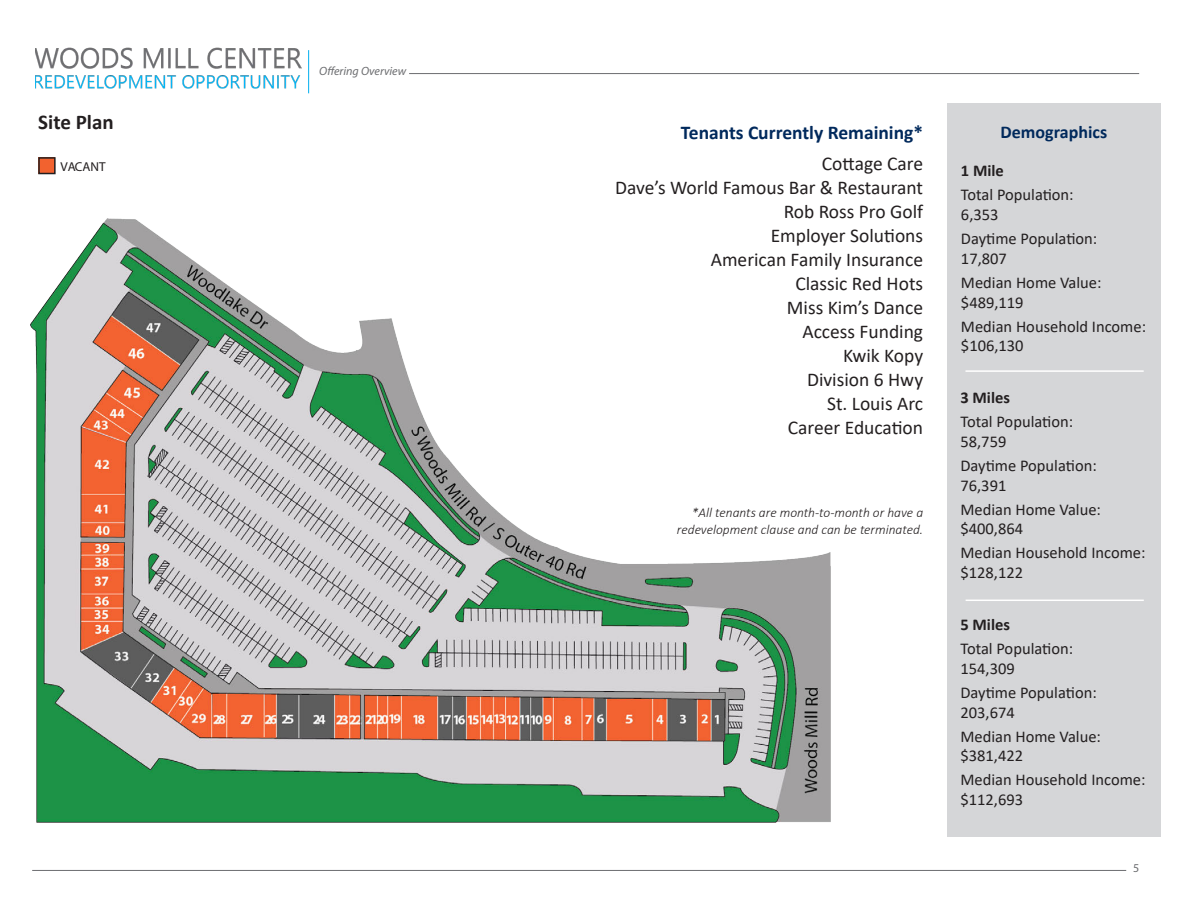
<style>
.page{position:relative;width:1188px;height:918px;background:#fff}
.page>*{position:absolute;margin:0;border:0;box-sizing:border-box;transform-origin:0 0}
.t1{font:700 21px "Calibri";color:#231f20}
.t2{font:19.5px "Calibri";color:#231f20}
.t3{font:700 19.5px "Calibri";color:#00295c}
.t4{font:700 18px "Calibri";color:#00295c}
.t5{font:16.5px "Calibri";color:#231f20}
.t6{font:700 16.5px "Calibri";color:#231f20}
.t7{font:italic 300 13.5px "Calibri";color:#231f20}
.t8{font:12.9px "Myriad Pro";color:#231f20}
.t9{font:italic 12px "Myriad Pro";color:#6c6d70}
.t10{font:12px "Myriad Pro";color:#6c6d70}
</style>
<div class="page">
<hr style="left:32px;top:870px;width:1094px;height:1px;background:#6c6d70">
<hr style="left:409px;top:73px;width:730px;height:1px;background:#6c6d70">
<hr style="left:308px;top:50px;width:1px;height:43px;background:#00aeef">
<img style="left:35px;top:47px;width:267px;height:42px">
<img style="left:31px;top:218px;width:800px;height:604px">
<div style="left:39px;top:158px;width:16px;height:16px;background:#f2622f"></div>
<div style="left:38px;top:157px;width:18px;height:17px;border:2px solid #231f20"></div>
<div style="left:947px;top:103px;width:214px;height:734px;background:#d5d6d8"></div>
<hr style="left:965px;top:370px;width:179px;height:2px;background:#fff">
<hr style="left:966px;top:600px;width:178px;height:1px;background:#fff">
<p class="t1" style="left:38px;top:107px;width:77px">Site Plan</p>
<p class="t8" style="left:61px;top:158px;width:47px">VACANT</p>
<p class="t9" style="left:319px;top:64px;width:89px">Offering Overview</p>
<p class="t3" style="left:681px;top:118px;width:244px">Tenants Currently Remaining*</p>
<p class="t2" style="left:822px;top:150px;width:103px">Cottage Care</p>
<p class="t2" style="left:615px;top:174px;width:310px">Dave’s World Famous Bar &amp; Restaurant</p>
<p class="t2" style="left:784px;top:198px;width:141px">Rob Ross Pro Golf</p>
<p class="t2" style="left:771px;top:222px;width:154px">Employer Solutions</p>
<p class="t2" style="left:711px;top:246px;width:214px">American Family Insurance</p>
<p class="t2" style="left:795px;top:270px;width:129px">Classic Red Hots</p>
<p class="t2" style="left:787px;top:294px;width:138px">Miss Kim’s Dance</p>
<p class="t2" style="left:802px;top:318px;width:122px">Access Funding</p>
<p class="t2" style="left:843px;top:342px;width:81px">Kwik Kopy</p>
<p class="t2" style="left:807px;top:366px;width:118px">Division 6 Hwy</p>
<p class="t2" style="left:827px;top:390px;width:98px">St. Louis Arc</p>
<p class="t2" style="left:788px;top:414px;width:137px">Career Education</p>
<p class="t7" style="left:692px;top:504px;width:233px">*All tenants are month-to-month or have a</p>
<p class="t7" style="left:677px;top:521px;width:248px">redevelopment clause and can be terminated.</p>
<p class="t4" style="left:1001px;top:120px;width:108px">Demographics</p>
<p class="t6" style="left:961px;top:159px;width:44px">1 Mile</p>
<p class="t5" style="left:961px;top:183px;width:114px">Total Population:</p>
<p class="t5" style="left:961px;top:203px;width:39px">6,353</p>
<p class="t5" style="left:961px;top:227px;width:138px">Daytime Population:</p>
<p class="t5" style="left:961px;top:247px;width:47px">17,807</p>
<p class="t5" style="left:961px;top:271px;width:142px">Median Home Value:</p>
<p class="t5" style="left:961px;top:291px;width:64px">$489,119</p>
<p class="t5" style="left:961px;top:315px;width:187px">Median Household Income:</p>
<p class="t5" style="left:961px;top:334px;width:64px">$106,130</p>
<p class="t6" style="left:960px;top:386px;width:51px">3 Miles</p>
<p class="t5" style="left:960px;top:410px;width:114px">Total Population:</p>
<p class="t5" style="left:960px;top:430px;width:47px">58,759</p>
<p class="t5" style="left:960px;top:454px;width:138px">Daytime Population:</p>
<p class="t5" style="left:960px;top:474px;width:47px">76,391</p>
<p class="t5" style="left:960px;top:498px;width:142px">Median Home Value:</p>
<p class="t5" style="left:960px;top:518px;width:64px">$400,864</p>
<p class="t5" style="left:960px;top:542px;width:187px">Median Household Income:</p>
<p class="t5" style="left:960px;top:561px;width:64px">$128,122</p>
<p class="t6" style="left:960px;top:613px;width:51px">5 Miles</p>
<p class="t5" style="left:960px;top:637px;width:114px">Total Population:</p>
<p class="t5" style="left:960px;top:657px;width:56px">154,309</p>
<p class="t5" style="left:960px;top:681px;width:138px">Daytime Population:</p>
<p class="t5" style="left:960px;top:701px;width:56px">203,674</p>
<p class="t5" style="left:960px;top:725px;width:142px">Median Home Value:</p>
<p class="t5" style="left:960px;top:744px;width:64px">$381,422</p>
<p class="t5" style="left:960px;top:768px;width:187px">Median Household Income:</p>
<p class="t5" style="left:960px;top:788px;width:64px">$112,693</p>
<p class="t10" style="left:1133px;top:860px;width:8px">5</p>
</div>
